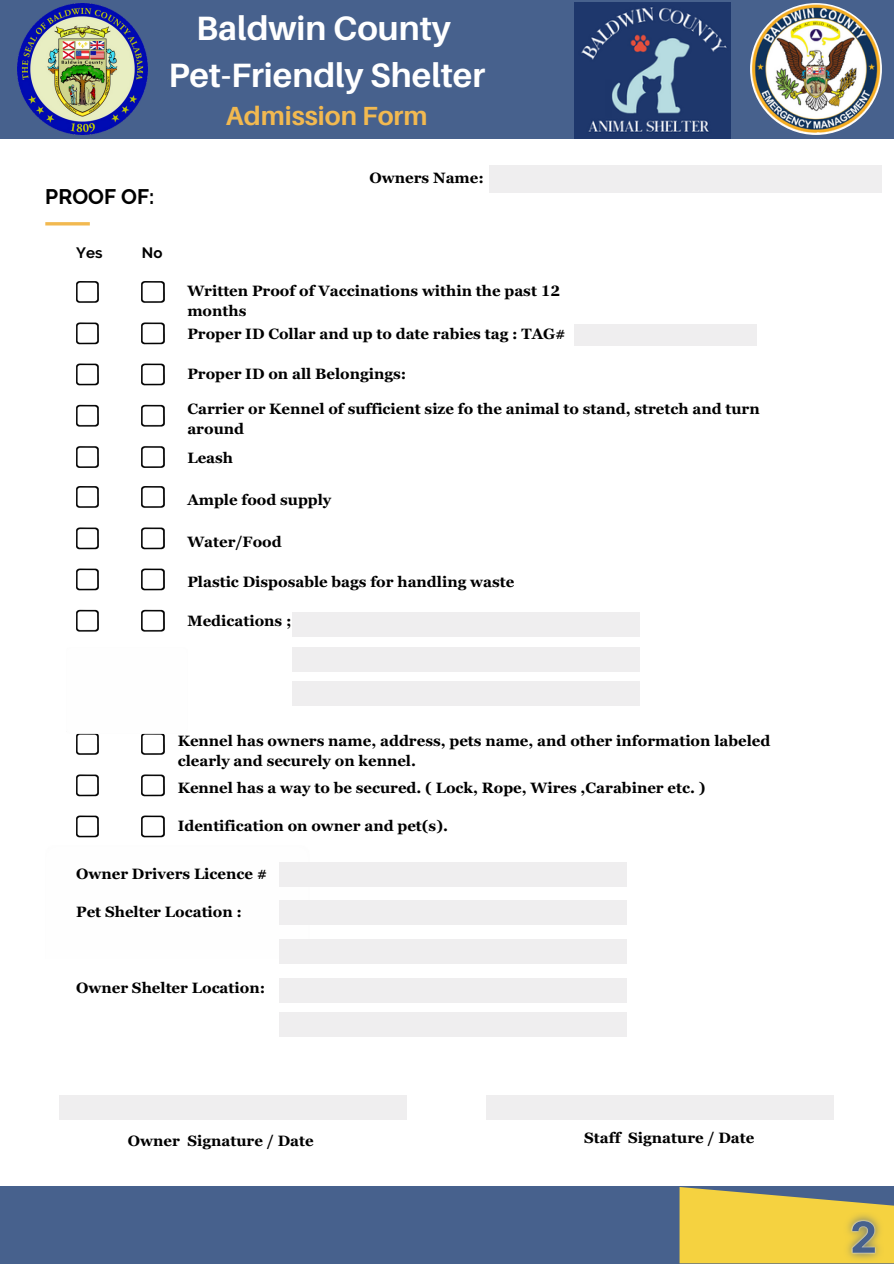
<style>
.page{position:relative;width:894px;height:1264px;background:#fff}
.page>*{position:absolute;margin:0;border:0;box-sizing:border-box;transform-origin:0 0}
.t1{font:700 33.75px/47.2px "Aileron";color:#fff;text-align:center}
.t2{font:700 26.25px "Aileron";color:#f2b950}
.t3{font:700 21px "Raleway";color:#000}
.t4{font:700 15px/20.2px "Georgia Pro";color:#000}
.t5{font:700 15px "Raleway";color:#000}
</style>
<div class="page">
<div style="left:0;top:0;width:893px;height:138px;background:#47618d"></div>
<img style="left:749px;top:3px;width:132px;height:132px;border-radius:50%">
<img style="left:17px;top:4px;width:131px;height:130px">
<div style="left:0;top:1186px;width:893px;height:77px;background:#47618d"></div>
<hr style="left:45px;top:222px;width:45px;height:3px;background:#f2b950">
<img style="left:76px;top:282px;width:23px;height:185px">
<img style="left:142px;top:282px;width:22px;height:185px">
<div style="left:574px;top:325px;width:182px;height:21px;background:#efeeef"></div>
<img style="left:76px;top:486px;width:23px;height:146px">
<img style="left:142px;top:486px;width:22px;height:146px">
<div style="left:291px;top:612px;width:348px;height:24px;background:#efeeef"></div>
<div style="left:291px;top:647px;width:348px;height:24px;background:#efeeef"></div>
<div style="left:291px;top:681px;width:348px;height:24px;background:#efeeef"></div>
<img style="left:76px;top:733px;width:23px;height:105px">
<img style="left:142px;top:733px;width:22px;height:105px">
<div style="left:279px;top:862px;width:348px;height:24px;background:#efeeef"></div>
<div style="left:489px;top:165px;width:392px;height:28px;background:#efeeef"></div>
<div style="left:279px;top:900px;width:348px;height:25px;background:#efeeef"></div>
<div style="left:279px;top:939px;width:348px;height:24px;background:#efeeef"></div>
<div style="left:279px;top:978px;width:348px;height:24px;background:#efeeef"></div>
<div style="left:279px;top:1012px;width:348px;height:24px;background:#efeeef"></div>
<div style="left:59px;top:1095px;width:348px;height:24px;background:#efeeef"></div>
<div style="left:485px;top:1095px;width:348px;height:24px;background:#efeeef"></div>
<img style="left:574px;top:3px;width:156px;height:136px">
<svg style="left:679px;top:1187px;width:214px;height:75px;background:#d8bf4d"></svg>
<p class="t1" style="left:168px;top:4px;width:318px">Baldwin County<br>Pet-Friendly Shelter</p>
<p class="t2" style="left:226px;top:100px;width:203px">Admission Form</p>
<p class="t3" style="left:45px;top:184px;width:110px">PROOF OF:</p>
<p class="t5" style="left:76px;top:244px;width:28px">Yes</p>
<p class="t5" style="left:142px;top:244px;width:22px">No</p>
<p class="t4" style="left:369px;top:167px;width:116px">Owners Name:</p>
<p class="t4" style="left:187px;top:280px;width:374px">Written Proof of Vaccinations within the past 12 months</p>
<p class="t4" style="left:187px;top:323px;width:380px">Proper ID Collar and up to date rabies tag : TAG#</p>
<p class="t4" style="left:187px;top:364px;width:220px">Proper ID on all Belongings:</p>
<p class="t4" style="left:187px;top:398px;width:573px">Carrier or Kennel of sufficient size fo the animal to stand, stretch and turn around</p>
<p class="t4" style="left:187px;top:448px;width:47px">Leash</p>
<p class="t4" style="left:187px;top:489px;width:145px">Ample food supply</p>
<p class="t4" style="left:187px;top:531px;width:96px">Water/Food</p>
<p class="t4" style="left:187px;top:571px;width:328px">Plastic Disposable bags for handling waste</p>
<p class="t4" style="left:187px;top:611px;width:106px">Medications ;</p>
<p class="t4" style="left:178px;top:730px;width:594px">Kennel has owners name, address, pets name, and other information labeled clearly and securely on kennel.</p>
<p class="t4" style="left:178px;top:778px;width:529px">Kennel has a way to be secured. ( Lock, Rope, Wires ,Carabiner etc. )</p>
<p class="t4" style="left:178px;top:815px;width:271px">Identification on owner and pet(s).</p>
<p class="t4" style="left:76px;top:863px;width:193px">Owner Drivers Licence #</p>
<p class="t4" style="left:76px;top:902px;width:167px">Pet Shelter Location :</p>
<p class="t4" style="left:76px;top:977px;width:190px">Owner Shelter Location:</p>
<p class="t4" style="left:128px;top:1130px;width:187px">Owner Signature / Date</p>
<p class="t4" style="left:584px;top:1127px;width:172px">Staff Signature / Date</p>
</div>
